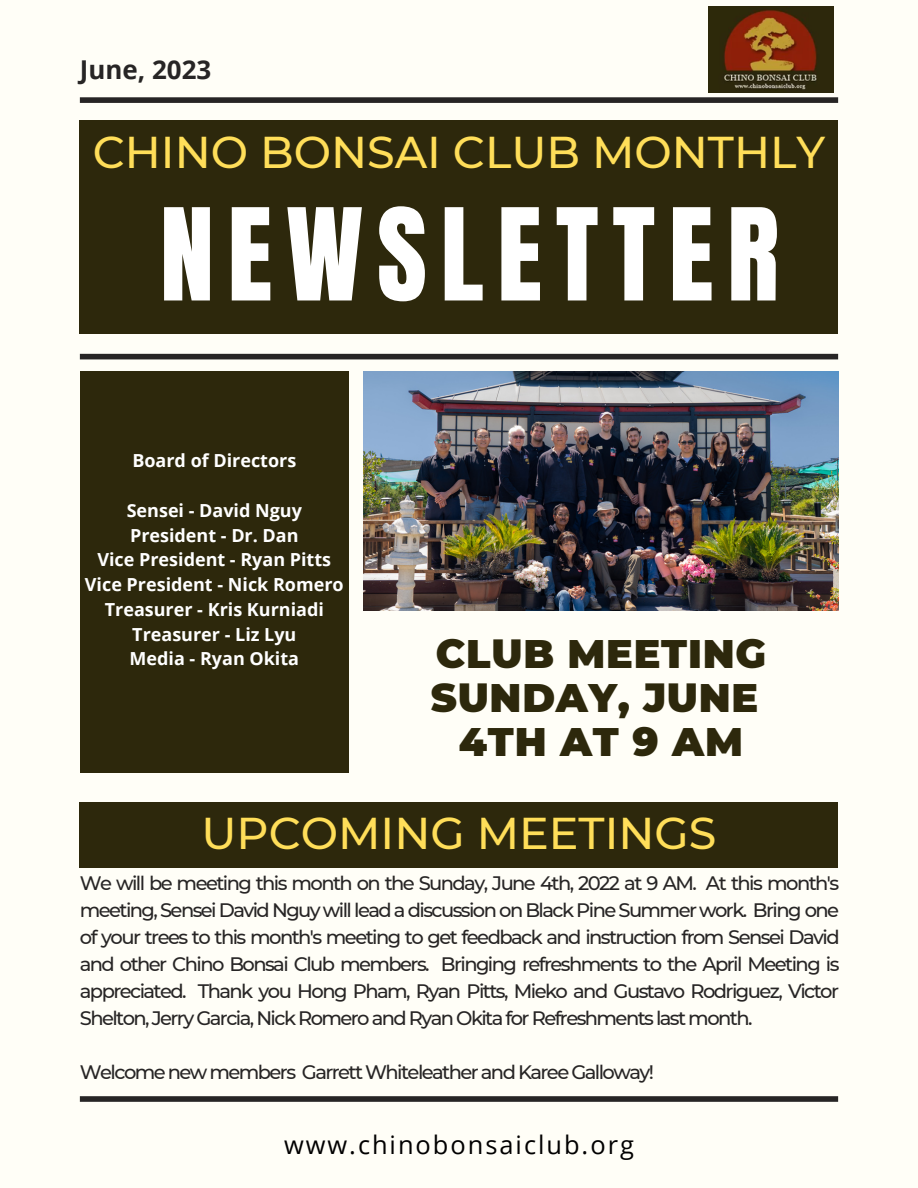
<style>
.page{position:relative;width:918px;height:1188px;background:#fffef7}
.page>*{position:absolute;margin:0;border:0;box-sizing:border-box;transform-origin:0 0}
.t1{font:108.6px "Anton";letter-spacing:.125em;color:#fff}
.t2{font:500 44.4px "Montserrat";color:#ffde59}
.t3{font:900 39.75px/43.8px "Montserrat";letter-spacing:.02em;color:#2d280c}
.t4{font:700 25.95px "Open Sans";color:#272525}
.t5{font:25.35px "Open Sans";letter-spacing:.08em;color:#000}
.t6{font:500 19.5px/27px "Montserrat";letter-spacing:-.08em;color:#272525;text-align:justify}
.t7{font:700 18px "Open Sans";color:#fff}
</style>
<div class="page">
<div style="left:80px;top:97px;width:758px;height:6px;background:#272525"></div>
<div style="left:80px;top:121px;width:758px;height:213px;background:#2d280c"></div>
<div style="left:80px;top:354px;width:758px;height:5px;background:#272525"></div>
<div style="left:80px;top:1096px;width:758px;height:6px;background:#272525"></div>
<img style="left:709px;top:7px;width:125px;height:85px">
<div style="left:80px;top:372px;width:269px;height:401px;background:#2d280c"></div>
<div style="left:80px;top:802px;width:758px;height:65px;background:#2d280c"></div>
<img style="left:364px;top:372px;width:474px;height:238px">
<p class="t4" style="left:80px;top:51px;width:133px">June, 2023</p>
<p class="t2" style="left:93px;top:125px;width:734px">CHINO BONSAI CLUB MONTHLY</p>
<p class="t1" style="left:160px;top:177px;width:621px">NEWSLETTER</p>
<p class="t7" style="left:132px;top:448px;width:165px">Board of Directors</p>
<p class="t7" style="left:127px;top:498px;width:177px">Sensei - David Nguy</p>
<p class="t7" style="left:130px;top:522px;width:170px">President - Dr. Dan</p>
<p class="t7" style="left:97px;top:547px;width:235px">Vice President - Ryan Pitts</p>
<p class="t7" style="left:85px;top:572px;width:260px">Vice President - Nick Romero</p>
<p class="t7" style="left:105px;top:597px;width:221px">Treasurer - Kris Kurniadi</p>
<p class="t7" style="left:132px;top:621px;width:166px">Treasurer - Liz Lyu</p>
<p class="t7" style="left:130px;top:646px;width:171px">Media - Ryan Okita</p>
<p class="t3" style="left:431px;top:632px;width:337px">CLUB MEETING<br>SUNDAY, JUNE</p>
<p class="t3" style="left:459px;top:720px;width:286px">4TH AT 9 AM</p>
<p class="t2" style="left:202px;top:806px;width:516px">UPCOMING MEETINGS</p>
<p class="t6" style="left:80px;top:869px;width:761px">We will be meeting this month on the Sunday, June 4th, 2022 at 9 AM. At this month's meeting, Sensei David Nguy will lead a discussion on Black Pine Summer work. Bring one of your trees to this month's meeting to get feedback and instruction from Sensei David and other Chino Bonsai Club members. Bringing refreshments to the April Meeting is appreciated. Thank you Hong Pham, Ryan Pitts, Mieko and Gustavo Rodriguez, Victor Shelton, Jerry Garcia, Nick Romero and Ryan Okita for Refreshments last month.</p>
<p class="t6" style="left:80px;top:1058px;width:576px">Welcome new members Garrett Whiteleather and Karee Galloway!</p>
<p class="t5" style="left:284px;top:1126px;width:351px">www.chinobonsaiclub.org</p>
</div>
